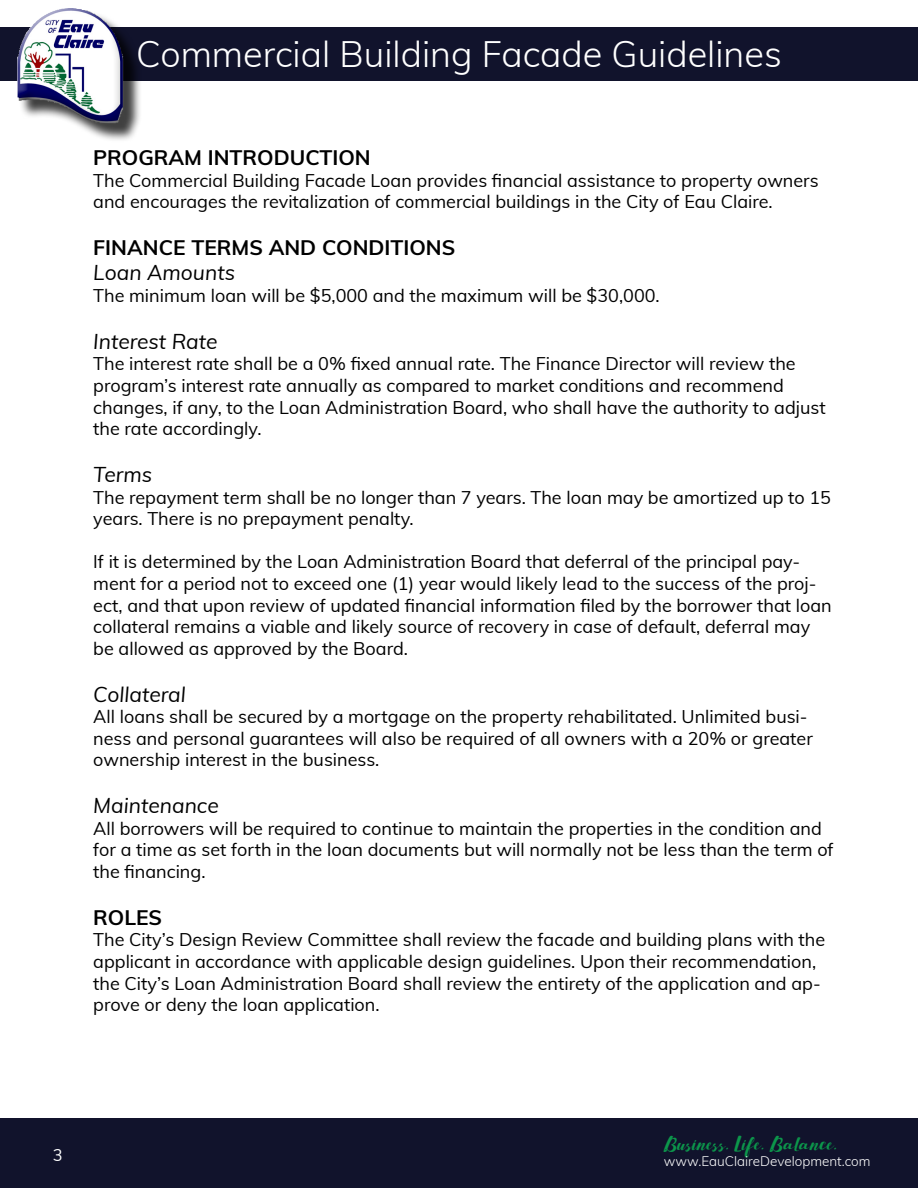
<style>
.page{position:relative;width:918px;height:1188px;background:#fff}
.page>*{position:absolute;margin:0;border:0;box-sizing:border-box;transform-origin:0 0}
.t1{font:300 36px "Muli";color:#fff}
.t2{font:700 21px "Muli";color:#000}
.t3{font:italic 21px "Muli";color:#000}
.t4{font:21px "Harlem script";color:#0c964b}
.t5{font:18px/21.6px "Muli";color:#000}
.t6{font:16.5px "Muli";color:#fff}
.t7{font:300 13.5px "Muli";color:#fff}
</style>
<div class="page">
<div style="left:0;top:27px;width:918px;height:54px;background:#11132c"></div>
<div style="left:0;top:1118px;width:918px;height:70px;background:#11132c"></div>
<div style="left:7px;top:0;width:127px;height:115px;background:#fff;opacity:.75"></div>
<div style="left:10px;top:28px;width:141px;height:117px;background:#000;opacity:.75"></div>
<h1 class="t1" style="left:136px;top:28px;width:647px">Commercial Building Facade Guidelines</h1>
<p class="t2" style="left:93px;top:142px;width:279px">PROGRAM INTRODUCTION</p>
<p class="t5" style="left:93px;top:169px;width:727px">The Commercial Building Facade Loan provides financial assistance to property owners and encourages the revitalization of commercial buildings in the City of Eau Claire.</p>
<p class="t2" style="left:93px;top:232px;width:363px">FINANCE TERMS AND CONDITIONS</p>
<p class="t3" style="left:93px;top:257px;width:143px">Loan Amounts</p>
<p class="t5" style="left:93px;top:284px;width:568px">The minimum loan will be $5,000 and the maximum will be $30,000.</p>
<p class="t3" style="left:93px;top:326px;width:126px">Interest Rate</p>
<p class="t5" style="left:93px;top:352px;width:734px">The interest rate shall be a 0% fixed annual rate. The Finance Director will review the program’s interest rate annually as compared to market conditions and recommend changes, if any, to the Loan Administration Board, who shall have the authority to adjust the rate accordingly.</p>
<p class="t3" style="left:93px;top:459px;width:60px">Terms</p>
<p class="t5" style="left:93px;top:485px;width:739px">The repayment term shall be no longer than 7 years. The loan may be amortized up to 15 years. There is no prepayment penalty.</p>
<p class="t5" style="left:93px;top:550px;width:740px">If it is determined by the Loan Administration Board that deferral of the principal pay&shy;ment for a period not to exceed one (1) year would likely lead to the success of the proj&shy;ect, and that upon review of updated financial information filed by the borrower that loan collateral remains a viable and likely source of recovery in case of default, deferral may be allowed as approved by the Board.</p>
<p class="t3" style="left:93px;top:679px;width:94px">Collateral</p>
<p class="t5" style="left:93px;top:705px;width:721px">All loans shall be secured by a mortgage on the property rehabilitated. Unlimited busi&shy;ness and personal guarantees will also be required of all owners with a 20% or greater ownership interest in the business.</p>
<p class="t3" style="left:93px;top:790px;width:127px">Maintenance</p>
<p class="t5" style="left:93px;top:817px;width:742px">All borrowers will be required to continue to maintain the properties in the condition and for a time as set forth in the loan documents but will normally not be less than the term of the financing.</p>
<p class="t2" style="left:93px;top:902px;width:70px">ROLES</p>
<p class="t5" style="left:93px;top:928px;width:733px">The City’s Design Review Committee shall review the facade and building plans with the applicant in accordance with applicable design guidelines. Upon their recommendation, the City’s Loan Administration Board shall review the entirety of the application and ap&shy;prove or deny the loan application.</p>
<p class="t6" style="left:53px;top:1143px;width:11px">3</p>
<p class="t4" style="left:664px;top:1132px;width:175px">Business. Life. Balance.</p>
<p class="t7" style="left:664px;top:1151px;width:208px">www.EauClaireDevelopment.com</p>
</div>
